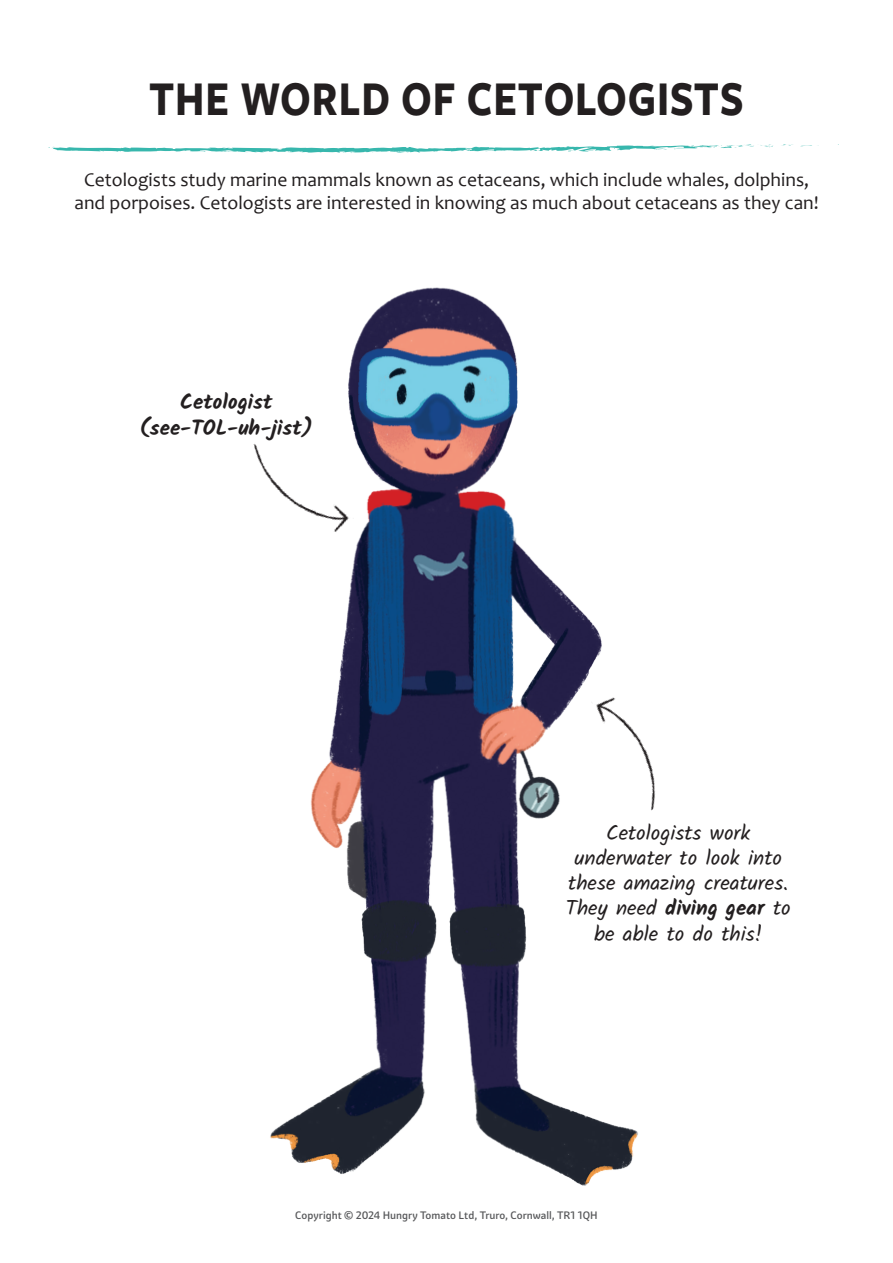
<style>
.page{position:relative;width:893px;height:1263px;background:#fff}
.page>*{position:absolute;margin:0;border:0;box-sizing:border-box;transform-origin:0 0}
.t1{font:700 50.4px "Freight Sans Pro";letter-spacing:.02em;color:#231f20;scale:.83 1}
.t2{font:21px/25.2px "Kalam";color:#231f20;text-align:center}
.t3{font:700 21px "Kalam";color:#231f20}
.t4{font:19.5px/23.4px "Candara";color:#231f20;text-align:center}
.t5{font:500 10.5px "Graviola Soft";color:#57585a}
.s1{font-weight:700}
</style>
<div class="page">
<img style="left:270px;top:287px;width:368px;height:899px">
<svg style="left:781px;top:144px;width:38px;height:3px"></svg>
<svg style="left:48px;top:144px;width:725px;height:9px"></svg>
<img style="left:253px;top:442px;width:113px;height:95px">
<img style="left:569px;top:688px;width:86px;height:124px">
<p class="t1" style="left:149px;top:64px;width:718px">THE WORLD OF CETOLOGISTS</p>
<p class="t4" style="left:75px;top:168px;width:746px">Cetologists study marine mammals known as cetaceans, which include whales, dolphins, and porpoises. Cetologists are interested in knowing as much about cetaceans as they can!</p>
<p class="t3" style="left:180px;top:390px;width:94px">Cetologist</p>
<p class="t3" style="left:140px;top:415px;width:175px">(see-TOL-uh-jist)</p>
<p class="t2" style="left:566px;top:821px;width:226px">Cetologists work underwater to look into these amazing creatures.<br>They need <span class="s1">diving gear</span> to be able to do this!</p>
<p class="t5" style="left:295px;top:1209px;width:304px">Copyright © 2024 Hungry Tomato Ltd, Truro, Cornwall, TR1 1QH</p>
</div>
